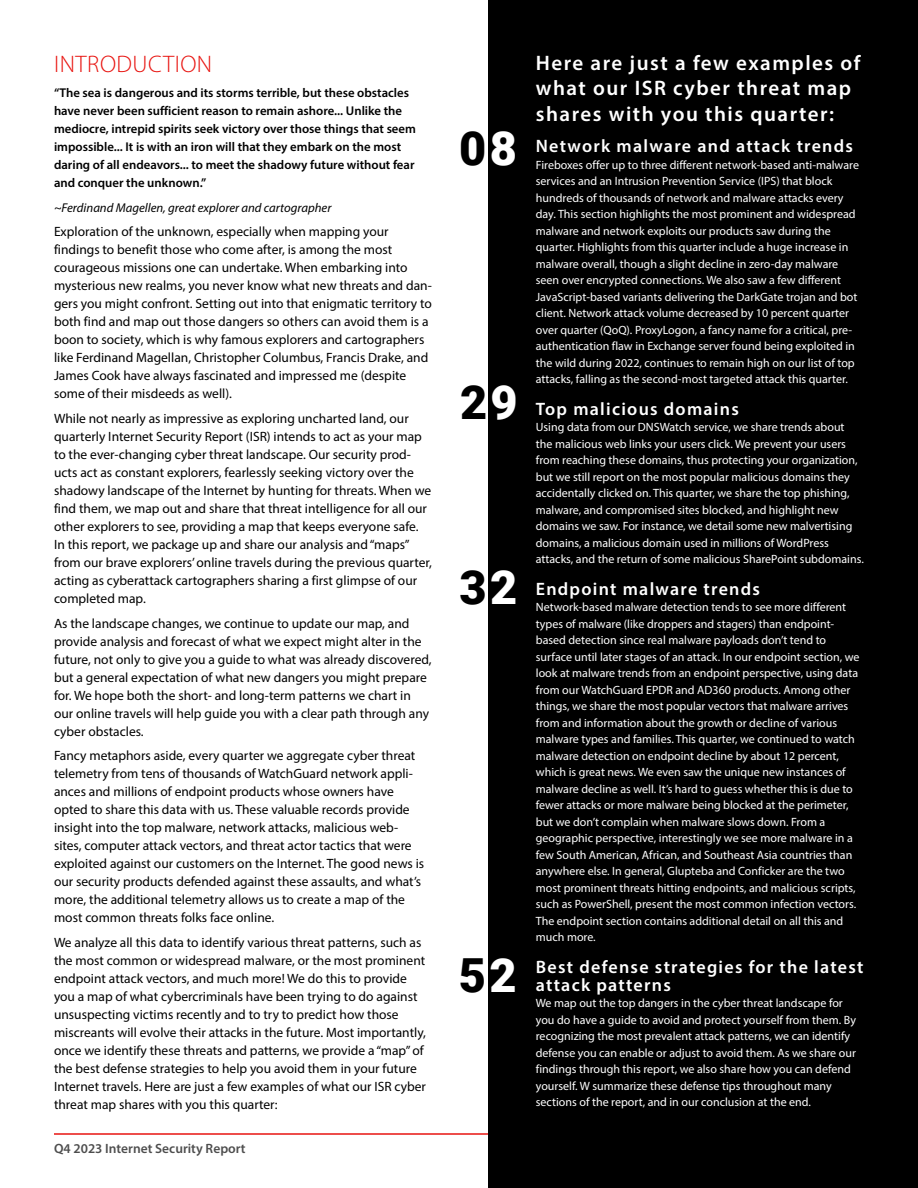
<style>
.page{position:relative;width:918px;height:1188px;background:#fff}
.page>*{position:absolute;margin:0;border:0;box-sizing:border-box;transform-origin:0 0}
.t1{font:900 46.95px "Roboto";letter-spacing:.07em;color:#000}
.t2{font:300 24px "Myriad Pro";letter-spacing:.02em;color:#e81410}
.t3{font:600 21px/25.5px "Myriad Pro";letter-spacing:.07em;color:#fff}
.t4{font:600 18px/18px "Myriad Pro";letter-spacing:.07em;color:#fff}
.t5{font:13.5px/18px "Myriad Pro";color:#000}
.t6{font:600 13.5px "Myriad Pro";color:#000}
.t7{font:600 12.75px/18px "Myriad Pro";color:#000}
.t8{font:italic 12.75px "Myriad Pro";color:#000}
.t9{font:12px/16.5px "Myriad Pro";color:#fff}
.s1{color:#fff}
</style>
<div class="page">
<hr style="left:54px;top:1133px;width:810px;height:2px;background:#e81410">
<div style="left:488px;top:0;width:430px;height:1188px;background:#000"></div>
<h2 class="t2" style="left:54px;top:50px;width:160px">INTRODUCTION</h2>
<p class="t7" style="left:54px;top:83px;width:363px">“The sea is dangerous and its storms terrible, but these obstacles have never been sufficient reason to remain ashore... Unlike the mediocre, intrepid spirits seek victory over those things that seem impossible... It is with an iron will that they embark on the most daring of all endeavors... to meet the shadowy future without fear and conquer the unknown.”</p>
<p class="t8" style="left:54px;top:199px;width:279px">~Ferdinand Magellen, great explorer and cartographer</p>
<p class="t5" style="left:54px;top:223px;width:379px">Exploration of the unknown, especially when mapping your findings to benefit those who come after, is among the most courageous missions one can undertake. When embarking into mysterious new realms, you never know what new threats and dan&shy;gers you might confront. Setting out into that enigmatic territory to both find and map out those dangers so others can avoid them is a boon to society, which is why famous explorers and cartographers like Ferdinand Magellan, Christopher Columbus, Francis Drake, and James Cook have always fascinated and impressed me (despite some of their misdeeds as well).</p>
<p class="t5" style="left:54px;top:409px;width:379px">While not nearly as impressive as exploring uncharted land, our quarterly Internet Security Report (ISR) intends to act as your map to the ever-changing cyber threat landscape. Our security prod&shy;ucts act as constant explorers, fearlessly seeking victory over the shadowy landscape of the Internet by hunting for threats. When we find them, we map out and share that threat intelligence for all our other explorers to see, providing a map that keeps everyone safe.<br>In this report, we package up and share our analysis and “maps” from our brave explorers’ online travels during the previous quarter, acting as cyberattack cartographers sharing a first glimpse of our completed map.</p>
<p class="t5" style="left:54px;top:614px;width:379px">As the landscape changes, we continue to update our map, and provide analysis and forecast of what we expect might alter in the future, not only to give you a guide to what was already discovered, but a general expectation of what new dangers you might prepare for. We hope both the short- and long-term patterns we chart in our online travels will help guide you with a clear path through any cyber obstacles.</p>
<p class="t5" style="left:54px;top:747px;width:372px">Fancy metaphors aside, every quarter we aggregate cyber threat telemetry from tens of thousands of WatchGuard network appli&shy;ances and millions of endpoint products whose owners have opted to share this data with us. These valuable records provide insight into the top malware, network attacks, malicious web&shy;sites, computer attack vectors, and threat actor tactics that were exploited against our customers on the Internet. The good news is our security products defended against these assaults, and what’s more, the additional telemetry allows us to create a map of the most common threats folks face online.</p>
<p class="t5" style="left:54px;top:933px;width:374px">We analyze all this data to identify various threat patterns, such as the most common or widespread malware, or the most prominent endpoint attack vectors, and much more! We do this to provide you a map of what cybercriminals have been trying to do against unsuspecting victims recently and to try to predict how those miscreants will evolve their attacks in the future. Most importantly, once we identify these threats and patterns, we provide a “map” of the best defense strategies to help you avoid them in your future Internet travels. Here are just a few examples of what our ISR cyber threat map shares with you this quarter:</p>
<p class="t6" style="left:54px;top:1140px;width:193px">Q4 2023 Internet Security Report</p>
<h1 class="t1" style="left:459px;top:115px;width:59px">0<span class="s1">8</span></h1>
<h1 class="t1" style="left:460px;top:370px;width:59px">2<span class="s1">9</span></h1>
<h1 class="t1" style="left:460px;top:555px;width:59px">3<span class="s1">2</span></h1>
<h1 class="t1" style="left:459px;top:942px;width:59px">5<span class="s1">2</span></h1>
<h3 class="t3" style="left:536px;top:49px;width:326px">Here are just a few examples of what our ISR cyber threat map shares with you this quarter:</h3>
<h3 class="t4" style="left:536px;top:137px;width:319px">Network malware and attack trends</h3>
<p class="t9" style="left:536px;top:156px;width:325px">Fireboxes offer up to three different network-based anti-malware services and an Intrusion Prevention Service (IPS) that block hundreds of thousands of network and malware attacks every day. This section highlights the most prominent and widespread malware and network exploits our products saw during the quarter. Highlights from this quarter include a huge increase in malware overall, though a slight decline in zero-day malware seen over encrypted connections. We also saw a few different JavaScript-based variants delivering the DarkGate trojan and bot client. Network attack volume decreased by 10 percent quarter over quarter (QoQ). ProxyLogon, a fancy name for a critical, pre&shy;authentication flaw in Exchange server found being exploited in the wild during 2022, continues to remain high on our list of top attacks, falling as the second-most targeted attack this quarter.</p>
<h3 class="t4" style="left:536px;top:399px;width:205px">Top malicious domains</h3>
<p class="t9" style="left:536px;top:419px;width:329px">Using data from our DNSWatch service, we share trends about the malicious web links your users click. We prevent your users from reaching these domains, thus protecting your organization, but we still report on the most popular malicious domains they accidentally clicked on. This quarter, we share the top phishing, malware, and compromised sites blocked, and highlight new domains we saw. For instance, we detail some new malvertising domains, a malicious domain used in millions of WordPress attacks, and the return of some malicious SharePoint subdomains.</p>
<h3 class="t4" style="left:536px;top:579px;width:226px">Endpoint malware trends</h3>
<p class="t9" style="left:536px;top:599px;width:325px">Network-based malware detection tends to see more different types of malware (like droppers and stagers) than endpoint&shy;based detection since real malware payloads don’t tend to surface until later stages of an attack. In our endpoint section, we look at malware trends from an endpoint perspective, using data from our WatchGuard EPDR and AD360 products. Among other things, we share the most popular vectors that malware arrives from and information about the growth or decline of various malware types and families. This quarter, we continued to watch malware detection on endpoint decline by about 12 percent, which is great news. We even saw the unique new instances of malware decline as well. It’s hard to guess whether this is due to fewer attacks or more malware being blocked at the perimeter, but we don’t complain when malware slows down. From a geographic perspective, interestingly we see more malware in a few South American, African, and Southeast Asia countries than anywhere else. In general, Glupteba and Conficker are the two most prominent threats hitting endpoints, and malicious scripts, such as PowerShell, present the most common infection vectors.<br>The endpoint section contains additional detail on all this and much more.</p>
<h3 class="t4" style="left:536px;top:957px;width:329px">Best defense strategies for the latest attack patterns</h3>
<p class="t9" style="left:536px;top:995px;width:322px">We map out the top dangers in the cyber threat landscape for you do have a guide to avoid and protect yourself from them. By recognizing the most prevalent attack patterns, we can identify defense you can enable or adjust to avoid them. As we share our findings through this report, we also share how you can defend yourself. W summarize these defense tips throughout many sections of the report, and in our conclusion at the end.</p>
</div>
